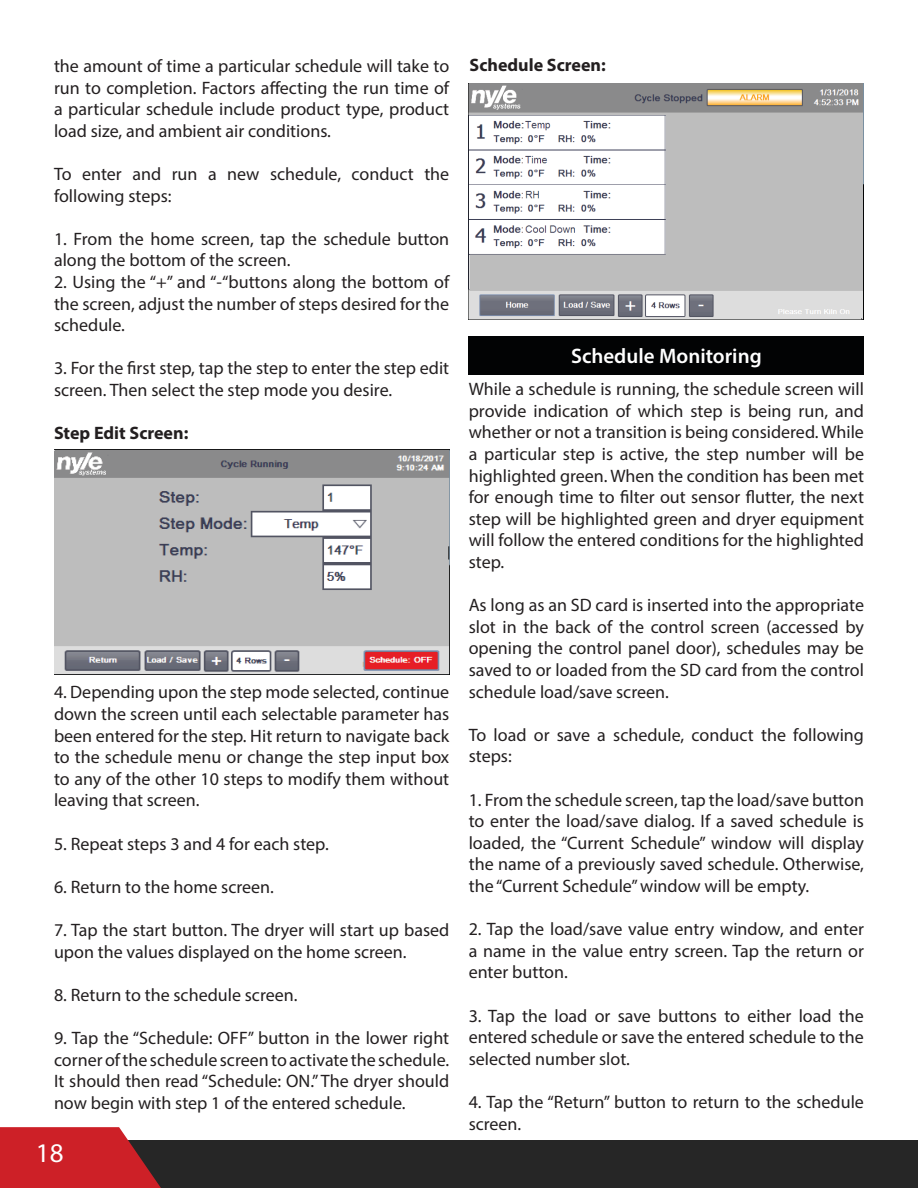
<style>
.page{position:relative;width:918px;height:1188px;background:#fff}
.page>*{position:absolute;margin:0;border:0;box-sizing:border-box;transform-origin:0 0}
.t1{font:27px "Myriad Pro";color:#fff}
.t2{font:600 21px "Myriad Pro";color:#fff}
.t3{font:18px/21.6px "Myriad Pro";color:#231f20;text-align:justify}
.t4{font:700 18px "Myriad Pro";color:#231f20}
</style>
<div class="page">
<div style="left:0;top:1140px;width:918px;height:48px;background:#262626"></div>
<svg style="left:0;top:1127px;width:161px;height:61px;background:#c22b32"></svg>
<img style="left:54px;top:449px;width:395px;height:225px">
<img style="left:468px;top:83px;width:396px;height:237px">
<div style="left:469px;top:336px;width:395px;height:39px;background:#020304"></div>
<p class="t3" style="left:54px;top:55px;width:397px">the amount of time a particular schedule will take to run to completion. Factors affecting the run time of a particular schedule include product type, product load size, and ambient air conditions.</p>
<p class="t3" style="left:54px;top:163px;width:397px">To enter and run a new schedule, conduct the following steps:</p>
<p class="t3" style="left:54px;top:228px;width:397px">1. From the home screen, tap the schedule button along the bottom of the screen.</p>
<p class="t3" style="left:54px;top:271px;width:397px">2. Using the “+” and “-“buttons along the bottom of the screen, adjust the number of steps desired for the schedule.</p>
<p class="t3" style="left:54px;top:357px;width:397px">3. For the first step, tap the step to enter the step edit screen. Then select the step mode you desire.</p>
<p class="t4" style="left:54px;top:421px;width:136px">Step Edit Screen:</p>
<p class="t3" style="left:54px;top:681px;width:397px">4. Depending upon the step mode selected, continue down the screen until each selectable parameter has been entered for the step. Hit return to navigate back to the schedule menu or change the step input box to any of the other 10 steps to modify them without leaving that screen.</p>
<p class="t3" style="left:54px;top:832px;width:276px">5. Repeat steps 3 and 4 for each step.</p>
<p class="t3" style="left:54px;top:876px;width:221px">6. Return to the home screen.</p>
<p class="t3" style="left:54px;top:919px;width:397px">7. Tap the start button. The dryer will start up based upon the values displayed on the home screen.</p>
<p class="t3" style="left:54px;top:984px;width:245px">8. Return to the schedule screen.</p>
<p class="t3" style="left:54px;top:1027px;width:397px">9. Tap the “Schedule: OFF” button in the lower right corner of the schedule screen to activate the schedule.<br>It should then read “Schedule: ON.” The dryer should now begin with step 1 of the entered schedule.</p>
<h1 class="t1" style="left:36px;top:1136px;width:29px">18</h1>
<p class="t4" style="left:470px;top:53px;width:138px">Schedule Screen:</p>
<p class="t2" style="left:571px;top:343px;width:192px">Schedule Monitoring</p>
<p class="t3" style="left:469px;top:378px;width:397px">While a schedule is running, the schedule screen will provide indication of which step is being run, and whether or not a transition is being considered. While a particular step is active, the step number will be highlighted green. When the condition has been met for enough time to filter out sensor flutter, the next step will be highlighted green and dryer equipment will follow the entered conditions for the highlighted step.</p>
<p class="t3" style="left:469px;top:594px;width:397px">As long as an SD card is inserted into the appropriate slot in the back of the control screen (accessed by opening the control panel door), schedules may be saved to or loaded from the SD card from the control schedule load/save screen.</p>
<p class="t3" style="left:469px;top:724px;width:397px">To load or save a schedule, conduct the following steps:</p>
<p class="t3" style="left:469px;top:788px;width:397px">1. From the schedule screen, tap the load/save button to enter the load/save dialog. If a saved schedule is loaded, the “Current Schedule” window will display the name of a previously saved schedule. Otherwise, the “Current Schedule” window will be empty.</p>
<p class="t3" style="left:469px;top:918px;width:397px">2. Tap the load/save value entry window, and enter a name in the value entry screen. Tap the return or enter button.</p>
<p class="t3" style="left:469px;top:1004px;width:397px">3. Tap the load or save buttons to either load the entered schedule or save the entered schedule to the selected number slot.</p>
<p class="t3" style="left:469px;top:1091px;width:397px">4. Tap the “Return” button to return to the schedule screen.</p>
</div>
